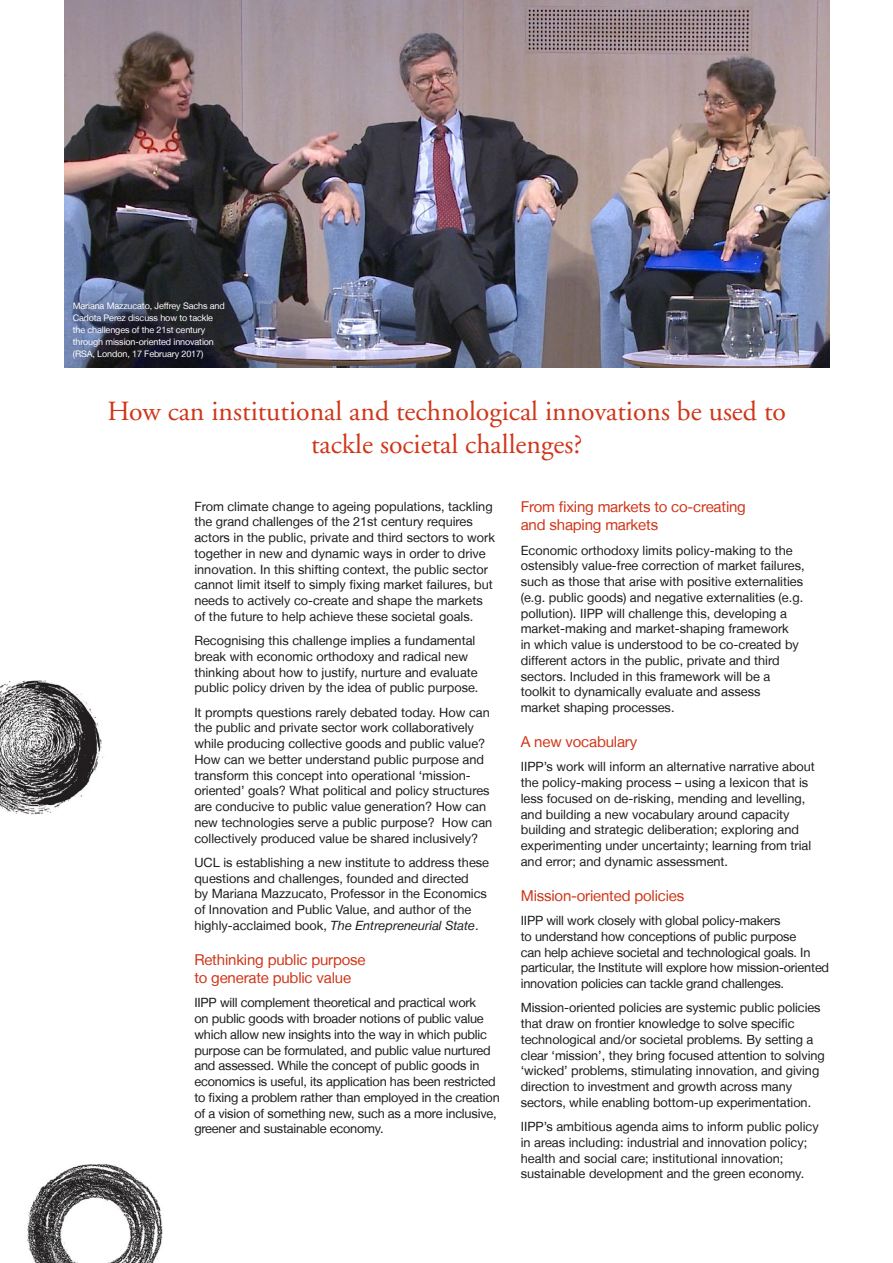
<style>
.page{position:relative;width:893px;height:1263px;background:#fff}
.page>*{position:absolute;margin:0;border:0;box-sizing:border-box;transform-origin:0 0}
.t1{font:27.75px/33.3px "Adobe Garamond";color:#cf3619;text-align:center}
.t2{font:15px/18px "Helvetica Neue LT";letter-spacing:-.01em;color:#cf3619}
.t3{font:12.75px/15.8px "Helvetica Neue LT";color:#1d1d1b}
.t4{font:9px/12px "Helvetica Neue LT";letter-spacing:-.01em;color:#fff}
.s1{font-style:italic}
</style>
<div class="page">
<img style="left:64px;top:0;width:765px;height:368px">
<img style="left:0;top:680px;width:103px;height:135px">
<img style="left:27px;top:1164px;width:136px;height:99px">
<p class="t4" style="left:73px;top:300px;width:154px">Mariana Mazzucato, Jeffrey Sachs and Carlota Perez discuss how to tackle the challenges of the 21st century through mission-oriented innovation (RSA, London, 17 February 2017)</p>
<h1 class="t1" style="left:107px;top:395px;width:680px">How can institutional and technological innovations be used to tackle societal challenges?</h1>
<p class="t3" style="left:194px;top:498px;width:302px">From climate change to ageing populations, tackling the grand challenges of the 21st century requires actors in the public, private and third sectors to work together in new and dynamic ways in order to drive innovation. In this shifting context, the public sector cannot limit itself to simply fixing market failures, but needs to actively co-create and shape the markets of the future to help achieve these societal goals.</p>
<p class="t3" style="left:194px;top:633px;width:286px">Recognising this challenge implies a fundamental break with economic orthodoxy and radical new thinking about how to justify, nurture and evaluate public policy driven by the idea of public purpose.</p>
<p class="t3" style="left:194px;top:704px;width:299px">It prompts questions rarely debated today. How can the public and private sector work collaboratively while producing collective goods and public value?<br>How can we better understand public purpose and transform this concept into operational ‘mission&shy;oriented’ goals? What political and policy structures are conducive to public value generation? How can new technologies serve a public purpose? How can collectively produced value be shared inclusively?</p>
<p class="t3" style="left:194px;top:854px;width:296px">UCL is establishing a new institute to address these questions and challenges, founded and directed<br>by Mariana Mazzucato, Professor in the Economics of Innovation and Public Value, and author of the highly-acclaimed book, <span class="s1">The Entrepreneurial State</span>.</p>
<p class="t2" style="left:194px;top:950px;width:173px">Rethinking public purpose to generate public value</p>
<p class="t3" style="left:194px;top:995px;width:307px">IIPP will complement theoretical and practical work<br>on public goods with broader notions of public value which allow new insights into the way in which public purpose can be formulated, and public value nurtured and assessed. While the concept of public goods in economics is useful, its application has been restricted to fixing a problem rather than employed in the creation of a vision of something new, such as a more inclusive, greener and sustainable economy.</p>
<p class="t2" style="left:521px;top:498px;width:227px">From fixing markets to co-creating and shaping markets</p>
<p class="t3" style="left:521px;top:542px;width:285px">Economic orthodoxy limits policy-making to the ostensibly value-free correction of market failures, such as those that arise with positive externalities (e.g. public goods) and negative externalities (e.g. pollution). IIPP will challenge this, developing a market-making and market-shaping framework<br>in which value is understood to be co-created by different actors in the public, private and third sectors. Included in this framework will be a toolkit to dynamically evaluate and assess<br>market shaping processes.</p>
<p class="t2" style="left:521px;top:732px;width:118px">A new vocabulary</p>
<p class="t3" style="left:521px;top:759px;width:296px">IIPP’s work will inform an alternative narrative about the policy-making process – using a lexicon that is less focused on de-risking, mending and levelling, and building a new vocabulary around capacity building and strategic deliberation; exploring and experimenting under uncertainty; learning from trial and error; and dynamic assessment.</p>
<p class="t2" style="left:521px;top:886px;width:165px">Mission-oriented policies</p>
<p class="t3" style="left:521px;top:912px;width:310px">IIPP will work closely with global policy-makers<br>to understand how conceptions of public purpose<br>can help achieve societal and technological goals. In particular, the Institute will explore how mission-oriented innovation policies can tackle grand challenges.</p>
<p class="t3" style="left:521px;top:1000px;width:305px">Mission-oriented policies are systemic public policies that draw on frontier knowledge to solve specific technological and/or societal problems. By setting a clear ‘mission’, they bring focused attention to solving ‘wicked’ problems, stimulating innovation, and giving direction to investment and growth across many sectors, while enabling bottom-up experimentation.</p>
<p class="t3" style="left:521px;top:1118px;width:300px">IIPP’s ambitious agenda aims to inform public policy in areas including: industrial and innovation policy; health and social care; institutional innovation; sustainable development and the green economy.</p>
</div>
